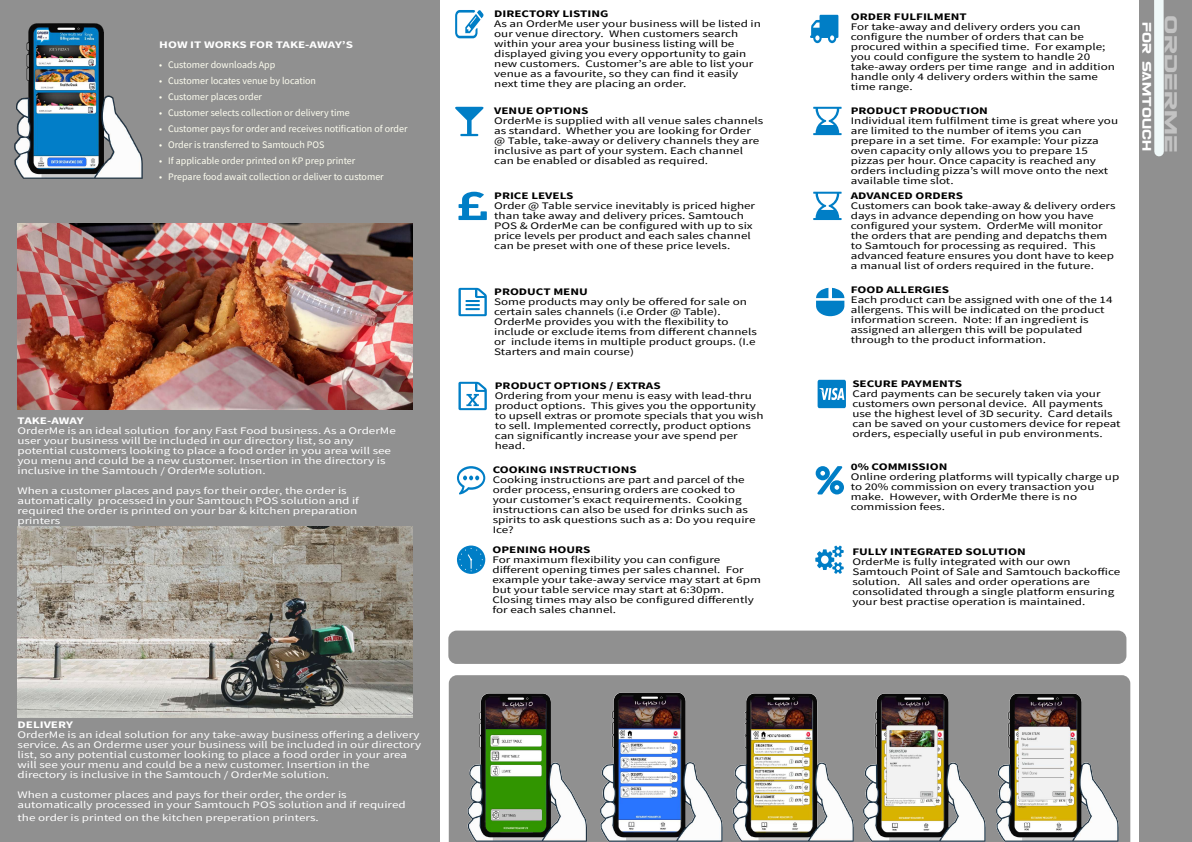
<style>
.page{position:relative;width:1192px;height:842px;background:#fff}
.page>*{position:absolute;margin:0;border:0;box-sizing:border-box;transform-origin:0 0}
.t1{font:17.8px "Eurofighter";color:#c3c3c3;scale:1.31 1}
.t2{font:12.65px "Eurofighter Condensed";color:#fff;scale:1.31 1}
.t3{font:10px/10px "Source Sans Pro";color:#000;scale:1.31 1}
.t4{font:10px/10px "Source Sans Pro";color:#fff;scale:1.31 1}
.t5{font:10px "Source Sans Pro";color:#fffff1}
.t6{font:700 10px "Source Sans Pro";color:#000;scale:1.31 1}
.t7{font:700 10px "Source Sans Pro";color:#fff;scale:1.31 1}
</style>
<div class="page">
<svg style="left:449px;top:675px;width:681px;height:167px;background:#8f9090"></svg>
<div style="left:0;top:0;width:439px;height:842px;background:#909090"></div>
<div style="left:1139px;top:0;width:53px;height:842px;background:#909090"></div>
<svg style="left:1154px;top:0;width:10px;height:157px;background:#eaf2f2"></svg>
<img style="left:17px;top:223px;width:395px;height:187px">
<img style="left:18px;top:526px;width:395px;height:191px">
<svg style="left:455px;top:10px;width:29px;height:28px"></svg>
<svg style="left:455px;top:107px;width:28px;height:29px"></svg>
<svg style="left:458px;top:192px;width:29px;height:28px"></svg>
<svg style="left:458px;top:288px;width:29px;height:28px"></svg>
<svg style="left:458px;top:382px;width:29px;height:28px"></svg>
<svg style="left:457px;top:466px;width:28px;height:28px"></svg>
<img style="left:997px;top:688px;width:133px;height:154px">
<img style="left:844px;top:688px;width:153px;height:154px">
<img style="left:735px;top:688px;width:131px;height:153px">
<img style="left:449px;top:688px;width:132px;height:153px">
<img style="left:581px;top:688px;width:154px;height:153px">
<svg style="left:457px;top:545px;width:28px;height:29px"></svg>
<svg style="left:810px;top:15px;width:28px;height:28px"></svg>
<svg style="left:813px;top:192px;width:29px;height:28px"></svg>
<svg style="left:813px;top:107px;width:29px;height:28px"></svg>
<svg style="left:816px;top:288px;width:28px;height:28px"></svg>
<svg style="left:818px;top:380px;width:28px;height:28px"></svg>
<svg style="left:816px;top:466px;width:28px;height:28px"></svg>
<svg style="left:815px;top:545px;width:29px;height:29px"></svg>
<img style="left:15px;top:23px;width:128px;height:155px">
<div style="left:448px;top:631px;width:678px;height:33px;background:#909090;border-radius:8px"></div>
<p class="t7" style="left:159px;top:40px;width:149px">HOW IT WORKS FOR TAKE-AWAY’S</p>
<p class="t5" style="left:159px;top:60px;width:118px">• Customer downloads App</p>
<p class="t5" style="left:159px;top:76px;width:158px">• Customer locates venue by location</p>
<p class="t5" style="left:159px;top:92px;width:104px">• Customer places order</p>
<p class="t5" style="left:159px;top:108px;width:192px">• Customer selects collection or delivery time</p>
<p class="t5" style="left:159px;top:124px;width:250px">• Customer pays for order and receives notification of order</p>
<p class="t5" style="left:159px;top:140px;width:167px">• Order is transferred to Samtouch POS</p>
<p class="t5" style="left:159px;top:156px;width:198px">• If applicable order printed on KP prep printer</p>
<p class="t5" style="left:159px;top:172px;width:226px">• Prepare food await collection or deliver to customer</p>
<p class="t7" style="left:18px;top:416px;width:52px">TAKE-AWAY</p>
<p class="t4" style="left:18px;top:426px;width:290px">OrderMe is an ideal solution for any Fast Food business. As a OrderMe user your business will be included in our directory list, so any potential customers looking to place a food order in you area will see you menu and could be a new customer. Insertion in the directory is inclusive in the Samtouch / OrderMe solution.</p>
<p class="t4" style="left:18px;top:486px;width:262px">When a customer places and pays for their order, the order is automatically processed in your Samtouch POS solution and if required the order is printed on your bar &amp; kitchen preparation printers</p>
<p class="t7" style="left:18px;top:721px;width:44px">DELIVERY</p>
<p class="t4" style="left:18px;top:731px;width:310px">OrderMe is an ideal solution for any take-away business offering a delivery service. As an Orderme user your business will be included in our directory list, so any potential customer looking to place a food order in your area will see your menu and could be a new customer. Insertion in the directory is inclusive in the Samtouch / OrderMe solution.</p>
<p class="t4" style="left:18px;top:791px;width:298px">When a customer places and pays for their order, the order is automatically processed in your Samtouch POS solution and if required</p>
<p class="t4" style="left:18px;top:813px;width:231px">the order is printed on the kitchen preperation printers.</p>
<p class="t6" style="left:494px;top:9px;width:89px">DIRECTORY LISTING</p>
<p class="t3" style="left:494px;top:19px;width:205px">As an OrderMe user your business will be listed in our venue directory. When customers search within your area your business listing will be displayed giving you every opportunity to gain new customers. Customer’s are able to list your venue as a favourite, so they can find it easily next time they are placing an order.</p>
<p class="t6" style="left:494px;top:106px;width:73px">VENUE OPTIONS</p>
<p class="t3" style="left:494px;top:116px;width:207px">OrderMe is supplied with all venue sales channels as standard. Whether you are looking for Order @ Table, take-away or delivery channels they are inclusive as part of your system. Each channel can be enabled or disabled as required.</p>
<p class="t6" style="left:494px;top:191px;width:62px">PRICE LEVELS</p>
<p class="t3" style="left:494px;top:201px;width:201px">Order @ Table service inevitably is priced higher than take away and delivery prices. Samtouch POS &amp; OrderMe can be configured with up to six price levels per product and each sales channel can be preset with one of these price levels.</p>
<p class="t6" style="left:494px;top:287px;width:73px">PRODUCT MENU</p>
<p class="t3" style="left:494px;top:297px;width:202px">Some products may only be offered for sale on certain sales channels (i.e Order @ Table).<br>OrderMe provides you with the flexibility to include or exclude items from different channels or include items in multiple product groups. (I.e Starters and main course)</p>
<p class="t6" style="left:495px;top:381px;width:128px">PRODUCT OPTIONS / EXTRAS</p>
<p class="t3" style="left:495px;top:391px;width:207px">Ordering from your menu is easy with lead-thru product options. This gives you the opportunity to upsell extras or promote specials that you wish to sell. Implemented correctly, product options can significantly increase your ave spend per head.</p>
<p class="t6" style="left:493px;top:466px;width:111px">COOKING INSTRUCTIONS</p>
<p class="t3" style="left:493px;top:476px;width:202px">Cooking instructions are part and parcel of the order process, ensuring orders are cooked to your customer’s exact requirements. Cooking instructions can also be used for drinks such as spirits to ask questions such as a: Do you require Ice?</p>
<p class="t6" style="left:493px;top:545px;width:76px">OPENING HOURS</p>
<p class="t3" style="left:493px;top:555px;width:206px">For maximum flexibility you can configure different opening times per sales channel. For example your take-away service may start at 6pm but your table service may start at 6:30pm.<br>Closing times may also be configured differently for each sales channel.</p>
<p class="t6" style="left:851px;top:13px;width:90px">ORDER FULFILMENT</p>
<p class="t3" style="left:851px;top:23px;width:203px">For take-away and delivery orders you can configure the number of orders that can be procured within a specified time. For example; you could configure the system to handle 20 take-away orders per time range and in addition handle only 4 delivery orders within the same time range.</p>
<p class="t6" style="left:851px;top:106px;width:106px">PRODUCT PRODUCTION</p>
<p class="t3" style="left:851px;top:116px;width:206px">Individual item fulfilment time is great where you are limited to the number of items you can prepare in a set time. For example: Your pizza oven capacity only allows you to prepare 15 pizzas per hour. Once capacity is reached any orders including pizza’s will move onto the next available time slot.</p>
<p class="t6" style="left:851px;top:191px;width:87px">ADVANCED ORDERS</p>
<p class="t3" style="left:851px;top:201px;width:204px">Customers can book take-away &amp; delivery orders days in advance depending on how you have configured your system. OrderMe will monitor the orders that are pending and depatchs them to Samtouch for processing as required. This advanced feature ensures you dont have to keep a manual list of orders required in the future.</p>
<p class="t6" style="left:851px;top:286px;width:77px">FOOD ALLERGIES</p>
<p class="t3" style="left:851px;top:296px;width:201px">Each product can be assigned with one of the 14 allergens. This will be indicated on the product information screen. Note: If an ingredient is assigned an allergen this will be populated through to the product information.</p>
<p class="t6" style="left:852px;top:379px;width:85px">SECURE PAYMENTS</p>
<p class="t3" style="left:852px;top:389px;width:206px">Card payments can be securely taken via your customers own personal device. All payments use the highest level of 3D security. Card details can be saved on your customers device for repeat orders, especially useful in pub environments.</p>
<p class="t6" style="left:851px;top:463px;width:75px">0% COMMISSION</p>
<p class="t3" style="left:851px;top:473px;width:206px">Online ordering platforms will typically charge up to 20% commission on every transaction you make. However, with OrderMe there is no commission fees.</p>
<p class="t6" style="left:852px;top:548px;width:134px">FULLY INTEGRATED SOLUTION</p>
<p class="t3" style="left:852px;top:558px;width:206px">OrderMe is fully integrated with our own Samtouch Point of Sale and Samtouch backoffice solution. All sales and order operations are consolidated through a single platform ensuring your best practise operation is maintained.</p>
<p class="t2" style="left:1152px;top:22px;width:100px;rotate:90deg">FOR SAMTOUCH</p>
<h1 class="t1" style="left:1178px;top:15px;width:106px;rotate:90deg">ORDERME</h1>
</div>
